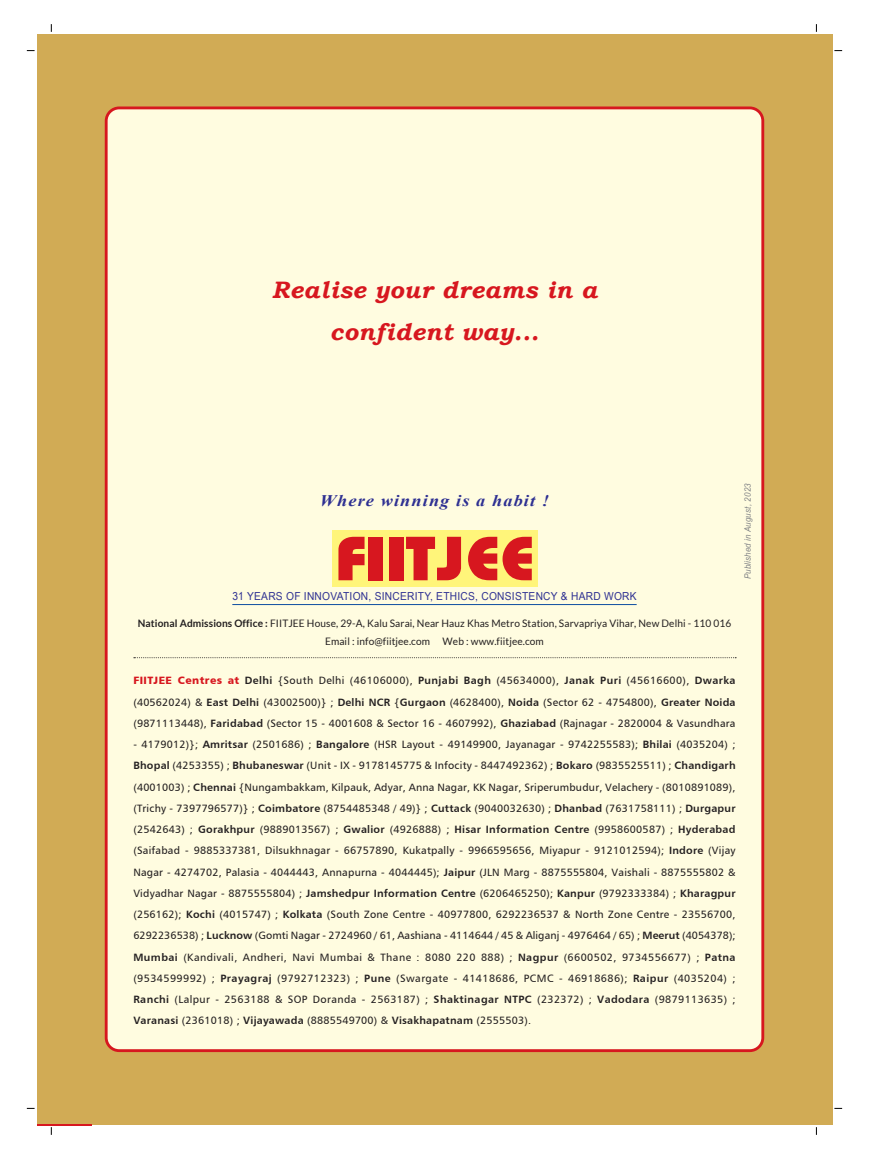
<style>
.page{position:relative;width:869px;height:1159px;background:#fff}
.page>*{position:absolute;margin:0;border:0;box-sizing:border-box;transform-origin:0 0}
.t1{font:italic 700 23.75px "Bookman Old Style";letter-spacing:.02em;color:#d7171f}
.t2{font:italic 700 16.12px "Times New Roman";letter-spacing:.06em;color:#2e3092;scale:1.13 1}
.t3{font:11px "Arial Narrow";letter-spacing:.02em;color:#2e3092;scale:1.13 1}
.t4{font:10.62px/21.2px "Humanist 777 BT Roman B";letter-spacing:.02em;color:#231f20;text-align:justify}
.t5{font:10.25px/17.5px "Lato";letter-spacing:.01em;color:#231f20;text-align:center}
.t6{font:italic 8.75px "Arial Narrow";letter-spacing:.02em;color:#808285;scale:1.1 1}
.s1{font-weight:700}
.s2{font-family:"Humanist 777 BT Black B";color:#d7171f}
.s3{font-family:"Humanist 777 BT Bold B"}
</style>
<div class="page">
<div style="left:37px;top:1069px;width:55px;height:56px;background:#d1ab55"></div>
<div style="left:37px;top:35px;width:794px;height:1088px;background:#d1ab55"></div>
<div style="left:106px;top:108px;width:656px;height:942px;background:#fffce0;border-radius:13px"></div>
<div style="left:105px;top:106px;width:659px;height:945px;border:3px solid #d7171f;border-radius:13px"></div>
<svg style="left:134px;top:657px;width:602px;height:1px"></svg>
<div style="left:332px;top:530px;width:205px;height:56px;background:#fff57a"></div>
<svg style="left:338px;top:536px;width:26px;height:44px"></svg>
<div style="left:369px;top:536px;width:14px;height:44px;background:#d7171f"></div>
<div style="left:389px;top:536px;width:14px;height:44px;background:#d7171f"></div>
<svg style="left:406px;top:536px;width:55px;height:44px"></svg>
<svg style="left:468px;top:536px;width:63px;height:44px"></svg>
<hr style="left:232px;top:604px;width:404px;height:1px;background:#0d4da1">
<p class="t1" style="left:272px;top:275px;width:327px">Realise your dreams in a</p>
<p class="t1" style="left:330px;top:318px;width:211px">confident way...</p>
<p class="t2" style="left:320px;top:489px;width:204px">Where winning is a habit !</p>
<p class="t3" style="left:232px;top:588px;width:359px">31 YEARS OF INNOVATION, SINCERITY, ETHICS, CONSISTENCY &amp; HARD WORK</p>
<p class="t5" style="left:138px;top:615px;width:595px"><span class="s1">National Admissions Office :</span> FIITJEE House, 29-A, Kalu Sarai, Near Hauz Khas Metro Station, Sarvapriya Vihar, New Delhi - 110 016<br>Email : info@fiitjee.com Web : www.fiitjee.com</p>
<p class="t6" style="left:741px;top:579px;width:89px;rotate:-90deg">Published in August, 2023</p>
<p class="t4" style="left:133px;top:669px;width:603px"><span class="s2">FIITJEE Centres at</span> <span class="s3">Delhi</span> {South Delhi (46106000), <span class="s3">Punjabi Bagh</span> (45634000), <span class="s3">Janak Puri</span> (45616600), <span class="s3">Dwarka </span>(40562024) &amp; <span class="s3">East Delhi</span> (43002500)} ; <span class="s3">Delhi NCR</span> {<span class="s3">Gurgaon</span> (4628400), <span class="s3">Noida</span> (Sector 62 - 4754800), <span class="s3">Greater Noida </span>(9871113448), <span class="s3">Faridabad</span> (Sector 15 - 4001608 &amp; Sector 16 - 4607992), <span class="s3">Ghaziabad</span> (Rajnagar - 2820004 &amp; Vasundhara</p>
<p class="t4" style="left:133px;top:733px;width:603px">- 4179012)}; <span class="s3">Amritsar</span> (2501686) ; <span class="s3">Bangalore</span> (HSR Layout - 49149900, Jayanagar - 9742255583); <span class="s3">Bhilai</span> (4035204) ; <span class="s3">Bhopal</span> (4253355) ; <span class="s3">Bhubaneswar</span> (Unit - IX - 9178145775 &amp; Infocity - 8447492362) ; <span class="s3">Bokaro</span> (9835525511) ; <span class="s3">Chandigarh </span>(4001003) ; <span class="s3">Chennai</span> {Nungambakkam, Kilpauk, Adyar, Anna Nagar, KK Nagar, Sriperumbudur, Velachery - (8010891089), (Trichy - 7397796577)} ; <span class="s3">Coimbatore</span> (8754485348 / 49)} ; <span class="s3">Cuttack</span> (9040032630) ; <span class="s3">Dhanbad</span> (7631758111) ; <span class="s3">Durgapur </span>(2542643) ; <span class="s3">Gorakhpur</span> (9889013567) ; <span class="s3">Gwalior</span> (4926888) ; <span class="s3">Hisar Information Centre</span> (9958600587) ; <span class="s3">Hyderabad </span>(Saifabad - 9885337381, Dilsukhnagar - 66757890, Kukatpally - 9966595656, Miyapur - 9121012594); <span class="s3">Indore</span> (Vijay Nagar - 4274702, Palasia - 4044443, Annapurna - 4044445); <span class="s3">Jaipur</span> (JLN Marg - 8875555804, Vaishali - 8875555802 &amp; Vidyadhar Nagar - 8875555804) ; <span class="s3">Jamshedpur Information Centre</span> (6206465250); <span class="s3">Kanpur</span> (9792333384) ; <span class="s3">Kharagpur </span>(256162); <span class="s3">Kochi</span> (4015747) ; <span class="s3">Kolkata</span> (South Zone Centre - 40977800, 6292236537 &amp; North Zone Centre - 23556700, 6292236538) ; <span class="s3">Lucknow</span> (Gomti Nagar - 2724960 / 61, Aashiana - 4114644 / 45 &amp; Aliganj - 4976464 / 65) ; <span class="s3">Meerut</span> (4054378); <span class="s3">Mumbai</span> (Kandivali, Andheri, Navi Mumbai &amp; Thane : 8080 220 888) ; <span class="s3">Nagpur</span> (6600502, 9734556677) ; <span class="s3">Patna </span>(9534599992) ; <span class="s3">Prayagraj</span> (9792712323) ; <span class="s3">Pune</span> (Swargate - 41418686, PCMC - 46918686); <span class="s3">Raipur</span> (4035204) ; <span class="s3">Ranchi</span> (Lalpur - 2563188 &amp; SOP Doranda - 2563187) ; <span class="s3">Shaktinagar NTPC</span> (232372) ; <span class="s3">Vadodara</span> (9879113635) ; <span class="s3">Varanasi</span> (2361018) ; <span class="s3">Vijayawada</span> (8885549700) &amp; <span class="s3">Visakhapatnam</span> (2555503).</p>
</div>
